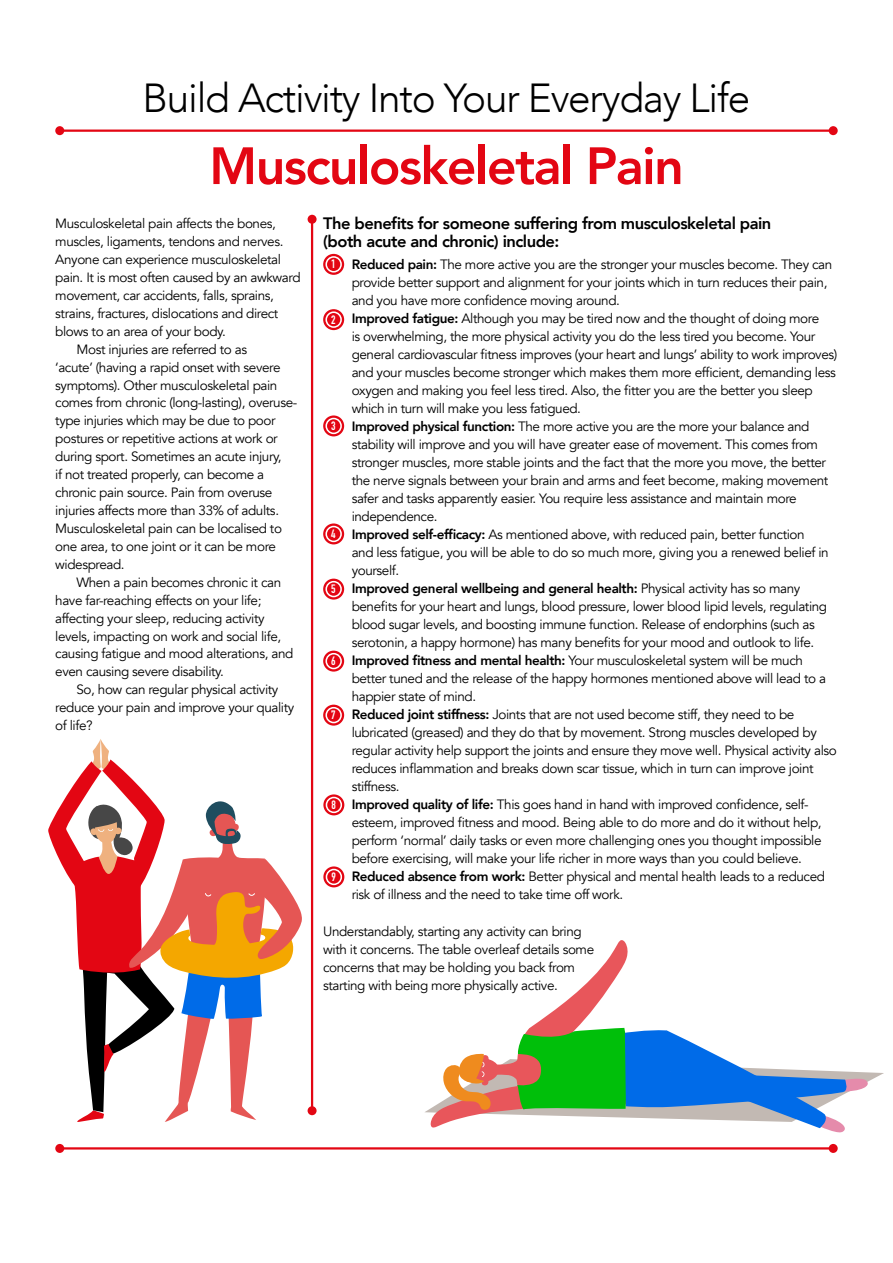
<style>
.page{position:relative;width:893px;height:1263px;background:#fff}
.page>*{position:absolute;margin:0;border:0;box-sizing:border-box;transform-origin:0 0}
.t1{font:800 51.9px "Avenir";letter-spacing:-.03em;color:#e30613}
.t2{font:300 40.5px "Avenir";letter-spacing:-.03em;color:#000}
.t3{font:800 16.5px/18px "Avenir";letter-spacing:-.03em;color:#000}
.t4{font:13.5px/18px "Avenir";letter-spacing:-.03em;color:#000}
.t5{font:700 12px "DIN Condensed";color:#fff}
.s1{font-weight:800}
</style>
<div class="page">
<hr style="left:60px;top:130px;width:773px;height:2px;background:#e30613">
<div style="left:55px;top:126px;width:9px;height:9px;background:#e30613;border-radius:50%"></div>
<div style="left:829px;top:126px;width:9px;height:9px;background:#e30613;border-radius:50%"></div>
<hr style="left:60px;top:1147px;width:773px;height:2px;background:#e30613">
<div style="left:55px;top:1144px;width:9px;height:9px;background:#e30613;border-radius:50%"></div>
<div style="left:829px;top:1144px;width:9px;height:9px;background:#e30613;border-radius:50%"></div>
<hr style="left:311px;top:219px;width:2px;height:892px;background:#e30613">
<div style="left:308px;top:1106px;width:9px;height:9px;background:#e30613;border-radius:50%"></div>
<div style="left:308px;top:215px;width:9px;height:9px;background:#e30613;border-radius:50%"></div>
<svg style="left:323px;top:254px;width:21px;height:21px"></svg>
<div style="left:326px;top:257px;width:15px;height:15px;background:#e30613;border-radius:50%"></div>
<div style="left:325px;top:256px;width:17px;height:17px;border:2px solid #fff;border-radius:50%"></div>
<svg style="left:323px;top:309px;width:21px;height:21px"></svg>
<div style="left:326px;top:312px;width:15px;height:15px;background:#e30613;border-radius:50%"></div>
<div style="left:325px;top:311px;width:17px;height:17px;border:2px solid #fff;border-radius:50%"></div>
<svg style="left:323px;top:415px;width:21px;height:21px"></svg>
<div style="left:326px;top:418px;width:15px;height:15px;background:#e30613;border-radius:50%"></div>
<div style="left:325px;top:418px;width:17px;height:16px;border:2px solid #fff;border-radius:50%"></div>
<svg style="left:323px;top:523px;width:21px;height:21px"></svg>
<div style="left:326px;top:526px;width:15px;height:15px;background:#e30613;border-radius:50%"></div>
<div style="left:325px;top:526px;width:17px;height:16px;border:2px solid #fff;border-radius:50%"></div>
<svg style="left:323px;top:579px;width:21px;height:21px"></svg>
<div style="left:326px;top:582px;width:15px;height:14px;background:#e30613;border-radius:50%"></div>
<div style="left:325px;top:581px;width:17px;height:16px;border:2px solid #fff;border-radius:50%"></div>
<svg style="left:323px;top:651px;width:21px;height:21px"></svg>
<div style="left:326px;top:654px;width:15px;height:14px;background:#e30613;border-radius:50%"></div>
<div style="left:325px;top:653px;width:17px;height:16px;border:2px solid #fff;border-radius:50%"></div>
<svg style="left:323px;top:705px;width:21px;height:21px"></svg>
<div style="left:326px;top:708px;width:15px;height:14px;background:#e30613;border-radius:50%"></div>
<div style="left:325px;top:707px;width:17px;height:16px;border:2px solid #fff;border-radius:50%"></div>
<svg style="left:323px;top:794px;width:21px;height:21px"></svg>
<div style="left:326px;top:797px;width:15px;height:15px;background:#e30613;border-radius:50%"></div>
<div style="left:326px;top:797px;width:16px;height:16px;border:2px solid #fff;border-radius:50%"></div>
<svg style="left:323px;top:866px;width:21px;height:21px"></svg>
<div style="left:326px;top:869px;width:15px;height:15px;background:#e30613;border-radius:50%"></div>
<div style="left:326px;top:869px;width:16px;height:16px;border:2px solid #fff;border-radius:50%"></div>
<svg style="left:48px;top:739px;width:254px;height:383px"></svg>
<svg style="left:425px;top:940px;width:459px;height:192px"></svg>
<h2 class="t2" style="left:143px;top:81px;width:609px">Build Activity Into Your Everyday Life</h2>
<h1 class="t1" style="left:209px;top:136px;width:476px">Musculoskeletal Pain</h1>
<p class="t3" style="left:323px;top:214px;width:450px">The beneits for someone suffering from musculoskeletal pain (both acute and chronic) include:</p>
<p class="t4" style="left:352px;top:257px;width:487px"><span class="s1">Reduced pain:</span> The more active you are the stronger your muscles become. They can provide better support and alignment for your joints which in turn reduces their pain, and you have more conidence moving around.<br><span class="s1">Improved fatigue:</span> Although you may be tired now and the thought of doing more<br>is overwhelming, the more physical activity you do the less tired you become. Your general cardiovascular itness improves (your heart and lungs’ ability to work improves) and your muscles become stronger which makes them more eficient, demanding less oxygen and making you feel less tired. Also, the itter you are the better you sleep which in turn will make you less fatigued.<br><span class="s1">Improved physical function:</span> The more active you are the more your balance and stability will improve and you will have greater ease of movement. This comes from stronger muscles, more stable joints and the fact that the more you move, the better the nerve signals between your brain and arms and feet become, making movement safer and tasks apparently easier. You require less assistance and maintain more independence.<br><span class="s1">Improved self-eficacy:</span> As mentioned above, with reduced pain, better function<br>and less fatigue, you will be able to do so much more, giving you a renewed belief in yourself.<br><span class="s1">Improved general wellbeing and general health:</span> Physical activity has so many beneits for your heart and lungs, blood pressure, lower blood lipid levels, regulating blood sugar levels, and boosting immune function. Release of endorphins (such as serotonin, a happy hormone) has many beneits for your mood and outlook to life.<br><span class="s1">Improved itness and mental health:</span> Your musculoskeletal system will be much better tuned and the release of the happy hormones mentioned above will lead to a happier state of mind.<br><span class="s1">Reduced joint stiffness:</span> Joints that are not used become stiff, they need to be lubricated (greased) and they do that by movement. Strong muscles developed by regular activity help support the joints and ensure they move well. Physical activity also reduces inlammation and breaks down scar tissue, which in turn can improve joint stiffness.<br><span class="s1">Improved quality of life:</span> This goes hand in hand with improved conidence, self&shy;esteem, improved itness and mood. Being able to do more and do it without help, perform ‘normal’ daily tasks or even more challenging ones you thought impossible before exercising, will make your life richer in more ways than you could believe.<br><span class="s1">Reduced absence from work:</span> Better physical and mental health leads to a reduced risk of illness and the need to take time off work.</p>
<p class="t4" style="left:55px;top:216px;width:222px">Musculoskeletal pain affects the bones,</p>
<p class="t4" style="left:55px;top:234px;width:230px">muscles, ligaments, tendons and nerves.</p>
<p class="t4" style="left:55px;top:252px;width:227px">Anyone can experience musculoskeletal</p>
<p class="t4" style="left:55px;top:270px;width:247px">pain. It is most often caused by an awkward</p>
<p class="t4" style="left:55px;top:288px;width:220px">movement, car accidents, falls, sprains,</p>
<p class="t4" style="left:55px;top:306px;width:225px">strains, fractures, dislocations and direct</p>
<p class="t4" style="left:55px;top:323px;width:172px">blows to an area of your body.</p>
<p class="t4" style="left:77px;top:341px;width:172px">Most injuries are referred to as</p>
<p class="t4" style="left:55px;top:359px;width:227px">‘acute’ (having a rapid onset with severe</p>
<p class="t4" style="left:55px;top:377px;width:224px">symptoms). Other musculoskeletal pain</p>
<p class="t4" style="left:55px;top:395px;width:244px">comes from chronic (long-lasting), overuse-</p>
<p class="t4" style="left:55px;top:413px;width:222px">type injuries which may be due to poor</p>
<p class="t4" style="left:55px;top:431px;width:224px">postures or repetitive actions at work or</p>
<p class="t4" style="left:55px;top:449px;width:228px">during sport. Sometimes an acute injury,</p>
<p class="t4" style="left:55px;top:467px;width:210px">if not treated properly, can become a</p>
<p class="t4" style="left:55px;top:485px;width:219px">chronic pain source. Pain from overuse</p>
<p class="t4" style="left:55px;top:503px;width:225px">injuries affects more than 33% of adults.</p>
<p class="t4" style="left:55px;top:521px;width:228px">Musculoskeletal pain can be localised to</p>
<p class="t4" style="left:55px;top:539px;width:222px">one area, to one joint or it can be more</p>
<p class="t4" style="left:55px;top:556px;width:71px">widespread.</p>
<p class="t4" style="left:77px;top:574px;width:206px">When a pain becomes chronic it can</p>
<p class="t4" style="left:55px;top:592px;width:208px">have far-reaching effects on your life;</p>
<p class="t4" style="left:55px;top:610px;width:211px">affecting your sleep, reducing activity</p>
<p class="t4" style="left:55px;top:628px;width:227px">levels, impacting on work and social life,</p>
<p class="t4" style="left:55px;top:646px;width:240px">causing fatigue and mood alterations, and</p>
<p class="t4" style="left:55px;top:664px;width:170px">even causing severe disability.</p>
<p class="t4" style="left:77px;top:682px;width:203px">So, how can regular physical activity</p>
<p class="t4" style="left:55px;top:700px;width:241px">reduce your pain and improve your quality</p>
<p class="t4" style="left:55px;top:718px;width:39px">of life?</p>
<p class="t5" style="left:331px;top:260px;width:6px">1</p>
<p class="t5" style="left:331px;top:315px;width:6px">2</p>
<p class="t5" style="left:331px;top:421px;width:6px">3</p>
<p class="t5" style="left:331px;top:529px;width:6px">4</p>
<p class="t5" style="left:331px;top:584px;width:6px">5</p>
<p class="t5" style="left:331px;top:656px;width:6px">6</p>
<p class="t5" style="left:331px;top:710px;width:6px">7</p>
<p class="t5" style="left:331px;top:800px;width:6px">8</p>
<p class="t5" style="left:331px;top:872px;width:6px">9</p>
<p class="t4" style="left:323px;top:924px;width:273px">Understandably, starting any activity can bring with it concerns. The table overleaf details some concerns that may be holding you back from starting with being more physically active.</p>
</div>
